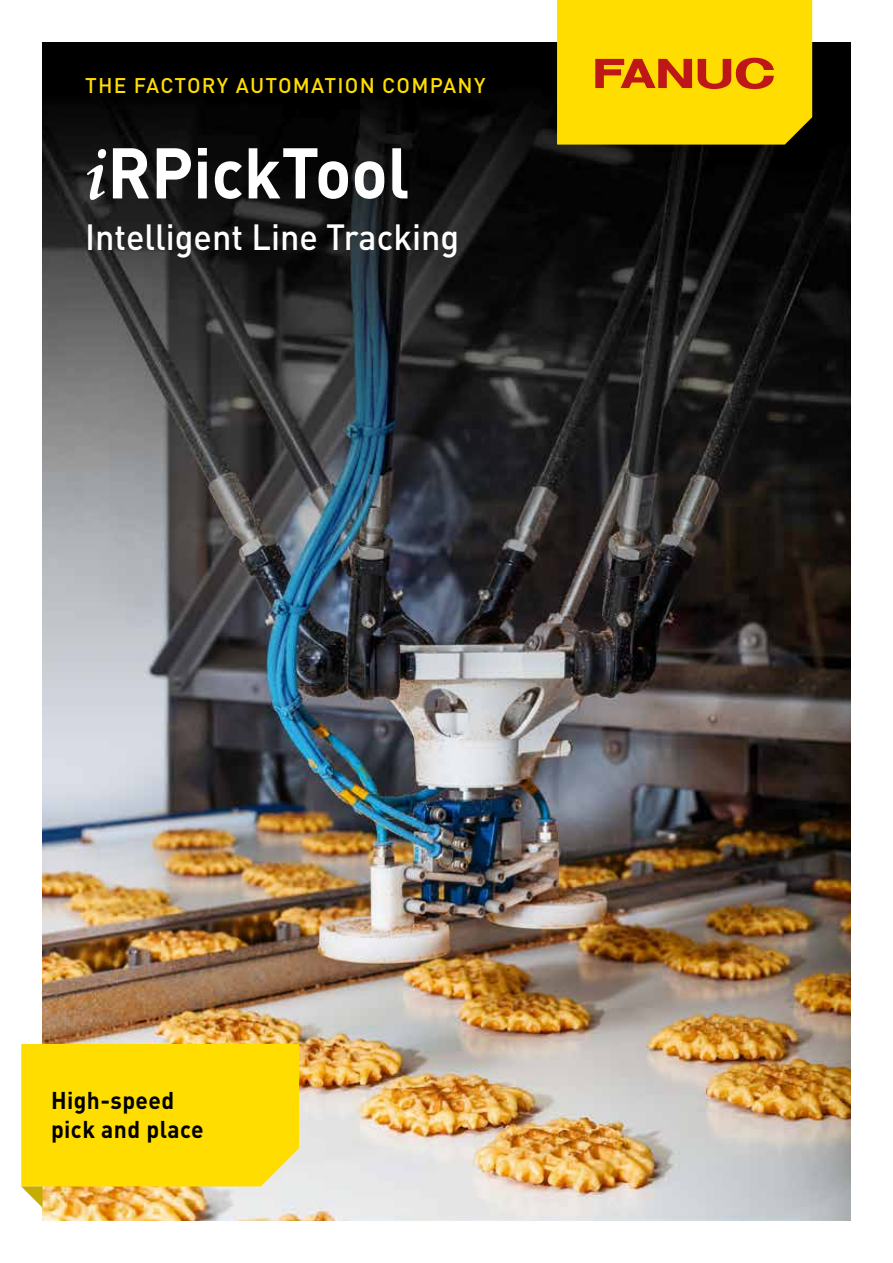
<style>
.page{position:relative;width:893px;height:1263px;background:#fff}
.page>*{position:absolute;margin:0;border:0;box-sizing:border-box;transform-origin:0 0}
.t1{font:700 70.5px "DIN Pro";color:#fff;scale:.95 1}
.t2{font:500 36px "DIN Pro";color:#fff;scale:.95 1}
.t3{font:700 24px/28.8px "DIN Pro";letter-spacing:.02em;color:#000;scale:.95 1}
.t4{font:500 21px "DIN Pro";letter-spacing:.06em;color:#fd0}
.s1{font-family:"Palatino Linotype";font-style:italic}
</style>
<div class="page">
<img style="left:43px;top:43px;width:807px;height:1177px">
<svg style="left:21px;top:1044px;width:278px;height:164px;background:#fbda16"></svg>
<svg style="left:557px;top:0;width:255px;height:145px;background:#f6cb01"></svg>
<p class="t4" style="left:85px;top:71px;width:402px">THE FACTORY AUTOMATION COMPANY</p>
<h1 class="t1" style="left:85px;top:125px;width:343px"><span class="s1">i</span>RPickTool</h1>
<h2 class="t2" style="left:85px;top:213px;width:395px">Intelligent Line Tracking</h2>
<p class="t3" style="left:51px;top:1085px;width:162px">High-speed pick and place</p>
</div>
